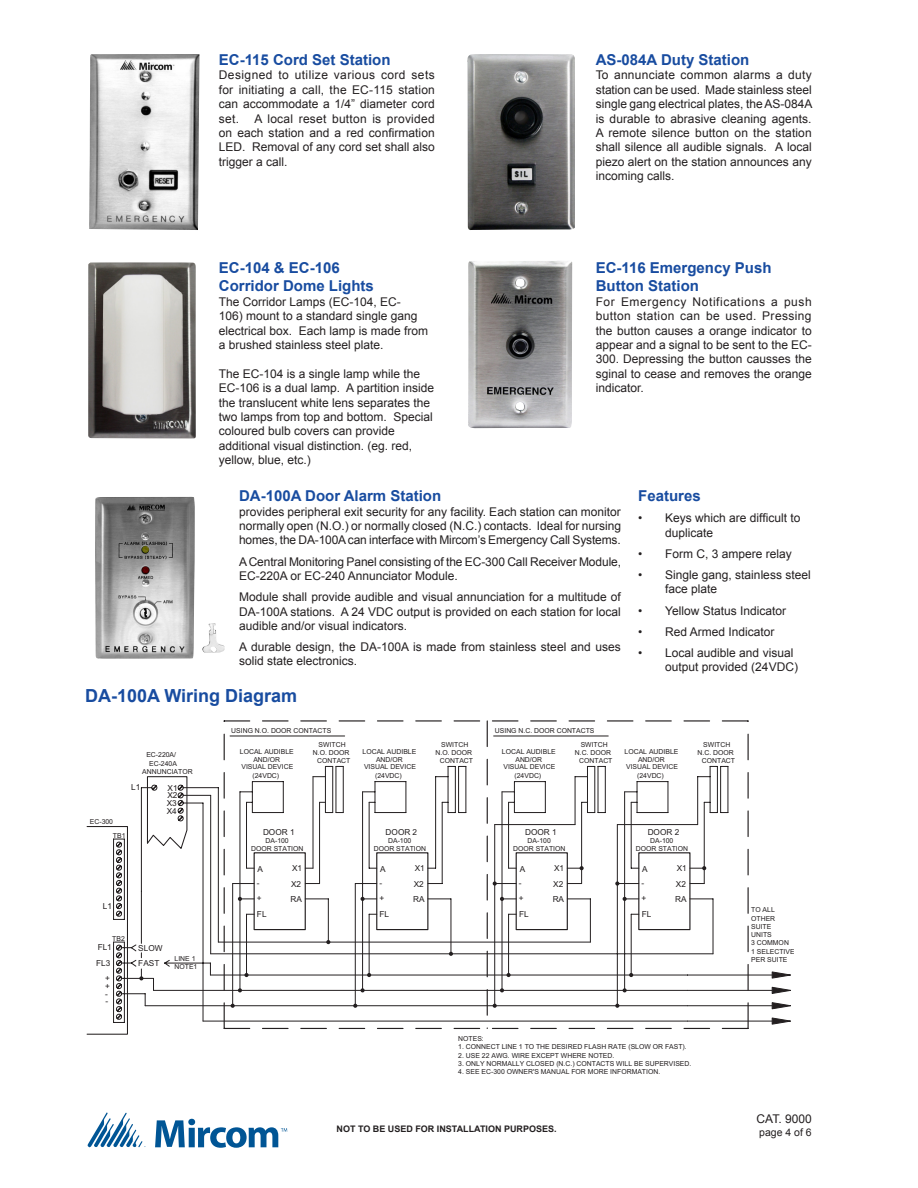
<style>
.page{position:relative;width:918px;height:1188px;background:#fff}
.page>*{position:absolute;margin:0;border:0;box-sizing:border-box;transform-origin:0 0}
.t1{font:700 18px "Arial";color:#184ca0}
.t2{font:700 15px/18px "Arial";color:#184ca0}
.t3{font:12px/14.4px "Arial";color:#231f20}
.t4{font:10.5px "Arial";color:#231f20}
.t5{font:700 9px "Arial";color:#231f20}
.t6{font:8.25px/14.9px "Arial";color:#231f20}
.t7{font:6.9px/8.2px "Arial";color:#231f20}
</style>
<div class="page">
<svg style="left:155px;top:1119px;width:132px;height:29px"></svg>
<svg style="left:88px;top:1113px;width:57px;height:35px"></svg>
<img style="left:89px;top:54px;width:110px;height:176px">
<img style="left:88px;top:262px;width:108px;height:177px">
<img style="left:467px;top:54px;width:108px;height:176px">
<img style="left:468px;top:261px;width:104px;height:168px">
<img style="left:95px;top:497px;width:130px;height:162px">
<hr style="left:687px;top:975px;width:85px;height:1px;background:#231f20">
<svg style="left:772px;top:972px;width:19px;height:6px"></svg>
<hr style="left:687px;top:990px;width:85px;height:1px;background:#231f20">
<svg style="left:772px;top:987px;width:19px;height:7px"></svg>
<hr style="left:687px;top:1005px;width:85px;height:1px;background:#231f20">
<svg style="left:772px;top:1002px;width:19px;height:7px"></svg>
<hr style="left:687px;top:1021px;width:85px;height:1px;background:#231f20">
<svg style="left:772px;top:1018px;width:19px;height:6px"></svg>
<svg style="left:113px;top:720px;width:636px;height:309px"></svg>
<p class="t2" style="left:219px;top:51px;width:173px">EC-115 Cord Set Station</p>
<p class="t3" style="left:219px;top:68px;width:218px;text-align:justify">Designed to utilize various cord sets for initiating a call, the EC-115 station can accommodate a 1/4” diameter cord set.</p>
<p class="t3" style="left:219px;top:111px;width:217px;text-align:justify;text-indent:36px">A local reset button is provided on each station and a red confirmation LED. Removal of any cord set shall also trigger a call.</p>
<p class="t2" style="left:219px;top:260px;width:157px">EC-104 &amp; EC-106<br>Corridor Dome Lights</p>
<p class="t3" style="left:219px;top:294px;width:211px">The Corridor Lamps (EC-104, EC-<br>106) mount to a standard single gang electrical box. Each lamp is made from a brushed stainless steel plate.</p>
<p class="t3" style="left:219px;top:366px;width:217px">The EC-104 is a single lamp while the EC-106 is a dual lamp. A partition inside the translucent white lens separates the two lamps from top and bottom. Special coloured bulb covers can provide additional visual distinction. (eg. red, yellow, blue, etc.)</p>
<p class="t2" style="left:596px;top:51px;width:155px">AS-084A Duty Station</p>
<p class="t3" style="left:596px;top:68px;width:218px;text-align:justify">To annunciate common alarms a duty station can be used. Made stainless steel single gang electrical plates, the AS-084A is durable to abrasive cleaning agents.<br>A remote silence button on the station shall silence all audible signals. A local piezo alert on the station announces any incoming calls.</p>
<p class="t2" style="left:596px;top:260px;width:177px">EC-116 Emergency Push<br>Button Station</p>
<p class="t3" style="left:596px;top:294px;width:218px;text-align:justify">For Emergency Notifications a push button station can be used. Pressing the button causes a orange indicator to appear and a signal to be sent to the EC-300. Depressing the button causses the sginal to cease and removes the orange indicator.</p>
<p class="t2" style="left:239px;top:487px;width:204px">DA-100A Door Alarm Station</p>
<p class="t3" style="left:239px;top:504px;width:384px;text-align:justify">provides peripheral exit security for any facility. Each station can monitor normally open (N.O.) or normally closed (N.C.) contacts. Ideal for nursing homes, the DA-100A can interface with Mircom’s Emergency Call Systems.</p>
<p class="t3" style="left:239px;top:554px;width:384px">A Central Monitoring Panel consisting of the EC-300 Call Receiver Module,<br>EC-220A or EC-240 Annunciator Module.</p>
<p class="t3" style="left:239px;top:590px;width:383px;text-align:justify">Module shall provide audible and visual annunciation for a multitude of DA-100A stations. A 24 VDC output is provided on each station for local audible and/or visual indicators.</p>
<p class="t3" style="left:239px;top:640px;width:383px">A durable design, the DA-100A is made from stainless steel and uses solid state electronics.</p>
<p class="t1" style="left:85px;top:684px;width:214px">DA-100A Wiring Diagram</p>
<p class="t7" style="left:231px;top:726px;width:101px">USING N.O. DOOR CONTACTS</p>
<p class="t7" style="left:495px;top:726px;width:101px">USING N.C. DOOR CONTACTS</p>
<p class="t2" style="left:638px;top:487px;width:64px">Features</p>
<p class="t3" style="left:665px;top:511px;width:137px;text-indent:-27px">• Keys which are difficult to duplicate</p>
<p class="t3" style="left:638px;top:547px;width:155px">• Form C, 3 ampere relay</p>
<p class="t3" style="left:665px;top:568px;width:147px;text-indent:-27px">• Single gang, stainless steel face plate</p>
<p class="t3" style="left:638px;top:603px;width:149px">• Yellow Status Indicator</p>
<p class="t3" style="left:638px;top:625px;width:138px">• Red Armed Indicator</p>
<p class="t3" style="left:665px;top:646px;width:134px;text-indent:-27px">• Local audible and visual output provided (24VDC)</p>
<p class="t7" style="left:146px;top:751px;width:31px">EC-220A/</p>
<p class="t7" style="left:149px;top:759px;width:29px">EC-240A</p>
<p class="t7" style="left:142px;top:767px;width:52px">ANNUNCIATOR</p>
<p class="t7" style="left:90px;top:817px;width:25px">EC-300</p>
<p class="t6" style="left:131px;top:780px;width:11px">L1</p>
<p class="t7" style="left:113px;top:831px;width:14px">TB1</p>
<p class="t6" style="left:103px;top:899px;width:11px">L1</p>
<p class="t7" style="left:112px;top:934px;width:14px">TB2</p>
<p class="t6" style="left:167px;top:785px;width:12px;line-height:7.1px">X1<br>X2</p>
<p class="t6" style="left:167px;top:796px;width:12px">X3</p>
<p class="t6" style="left:167px;top:804px;width:12px">X4</p>
<p class="t6" style="left:96px;top:940px;width:17px;line-height:15.3px;text-align:right">FL1<br>FL3 +</p>
<p class="t6" style="left:105px;top:982px;width:6px;line-height:7.5px">+ - -</p>
<p class="t6" style="left:138px;top:941px;width:26px">SLOW<br>FAST</p>
<p class="t7" style="left:175px;top:954px;width:24px">LINE 1<br>NOTE1</p>
<p class="t7" style="left:319px;top:740px;width:29px">SWITCH</p>
<p class="t7" style="left:313px;top:749px;width:38px">N.O. DOOR</p>
<p class="t7" style="left:317px;top:757px;width:35px">CONTACT</p>
<p class="t7" style="left:440px;top:757px;width:35px">CONTACT</p>
<p class="t7" style="left:441px;top:740px;width:29px">SWITCH</p>
<p class="t7" style="left:363px;top:748px;width:55px">LOCAL AUDIBLE</p>
<p class="t7" style="left:240px;top:748px;width:55px;line-height:7.4px;text-align:center">LOCAL AUDIBLE<br>AND/OR<br>VISUAL DEVICE</p>
<p class="t7" style="left:253px;top:772px;width:28px">(24VDC)</p>
<p class="t7" style="left:375px;top:772px;width:28px">(24VDC)</p>
<p class="t7" style="left:435px;top:749px;width:38px">N.O. DOOR</p>
<p class="t7" style="left:376px;top:755px;width:28px">AND/OR</p>
<p class="t7" style="left:364px;top:762px;width:53px">VISUAL DEVICE</p>
<p class="t7" style="left:581px;top:740px;width:29px">SWITCH</p>
<p class="t7" style="left:703px;top:740px;width:29px">SWITCH</p>
<p class="t7" style="left:502px;top:748px;width:55px">LOCAL AUDIBLE</p>
<p class="t7" style="left:515px;top:755px;width:28px">AND/OR</p>
<p class="t7" style="left:503px;top:762px;width:53px">VISUAL DEVICE</p>
<p class="t7" style="left:575px;top:749px;width:38px">N.C. DOOR</p>
<p class="t7" style="left:579px;top:757px;width:35px">CONTACT</p>
<p class="t7" style="left:625px;top:748px;width:55px">LOCAL AUDIBLE</p>
<p class="t7" style="left:638px;top:755px;width:28px">AND/OR</p>
<p class="t7" style="left:626px;top:762px;width:53px">VISUAL DEVICE</p>
<p class="t7" style="left:698px;top:749px;width:38px">N.C. DOOR</p>
<p class="t7" style="left:702px;top:757px;width:35px">CONTACT</p>
<p class="t7" style="left:515px;top:772px;width:28px">(24VDC)</p>
<p class="t7" style="left:637px;top:772px;width:28px">(24VDC)</p>
<p class="t6" style="left:263px;top:825px;width:33px">DOOR 1</p>
<p class="t6" style="left:386px;top:825px;width:33px">DOOR 2</p>
<p class="t7" style="left:374px;top:844px;width:54px">DOOR STATION</p>
<p class="t7" style="left:251px;top:836px;width:54px;line-height:7.8px;text-align:center">DA-100<br>DOOR STATION</p>
<p class="t7" style="left:388px;top:836px;width:25px">DA-100</p>
<p class="t6" style="left:525px;top:825px;width:33px">DOOR 1</p>
<p class="t7" style="left:513px;top:844px;width:54px">DOOR STATION</p>
<p class="t7" style="left:528px;top:836px;width:25px">DA-100</p>
<p class="t6" style="left:648px;top:825px;width:33px">DOOR 2</p>
<p class="t7" style="left:636px;top:844px;width:54px">DOOR STATION</p>
<p class="t7" style="left:650px;top:836px;width:25px">DA-100</p>
<p class="t6" style="left:257px;top:861px;width:8px">A - +</p>
<p class="t6" style="left:257px;top:907px;width:11px">FL</p>
<p class="t6" style="left:291px;top:860px;width:13px;line-height:15.5px;text-align:justify">X1<br>X2<br>RA</p>
<p class="t6" style="left:415px;top:861px;width:12px">X1</p>
<p class="t6" style="left:380px;top:861px;width:7px">A</p>
<p class="t6" style="left:519px;top:861px;width:8px">A - +</p>
<p class="t6" style="left:519px;top:907px;width:11px">FL</p>
<p class="t6" style="left:414px;top:876px;width:12px">X2</p>
<p class="t6" style="left:379px;top:876px;width:4px">-</p>
<p class="t6" style="left:413px;top:892px;width:13px">RA</p>
<p class="t6" style="left:379px;top:891px;width:6px">+</p>
<p class="t6" style="left:380px;top:907px;width:11px">FL</p>
<p class="t6" style="left:553px;top:860px;width:13px;line-height:15.5px;text-align:justify">X1<br>X2<br>RA</p>
<p class="t6" style="left:641px;top:861px;width:8px">A - +</p>
<p class="t6" style="left:642px;top:907px;width:11px">FL</p>
<p class="t6" style="left:675px;top:860px;width:13px;line-height:15.5px;text-align:justify">X1<br>X2<br>RA</p>
<p class="t7" style="left:751px;top:906px;width:45px">TO ALL<br>OTHER<br>SUITE<br>UNITS<br>3 COMMON<br>1 SELECTIVE<br>PER SUITE</p>
<p class="t7" style="left:458px;top:1035px;width:27px">NOTES:</p>
<p class="t7" style="left:458px;top:1043px;width:230px">1. CONNECT LINE 1 TO THE DESIRED FLASH RATE (SLOW OR FAST).</p>
<p class="t7" style="left:458px;top:1051px;width:158px">2. USE 22 AWG. WIRE EXCEPT WHERE NOTED.</p>
<p class="t7" style="left:458px;top:1059px;width:235px">3. ONLY NORMALLY CLOSED (N.C.) CONTACTS WILL BE SUPERVISED.</p>
<p class="t7" style="left:458px;top:1068px;width:204px">4. SEE EC-300 OWNER'S MANUAL FOR MORE INFORMATION.</p>
<p class="t5" style="left:337px;top:1122px;width:222px">NOT TO BE USED FOR INSTALLATION PURPOSES.</p>
<p class="t3" style="left:757px;top:1112px;width:57px">CAT. 9000</p>
<p class="t4" style="left:759px;top:1125px;width:54px">page 4 of 6</p>
</div>
